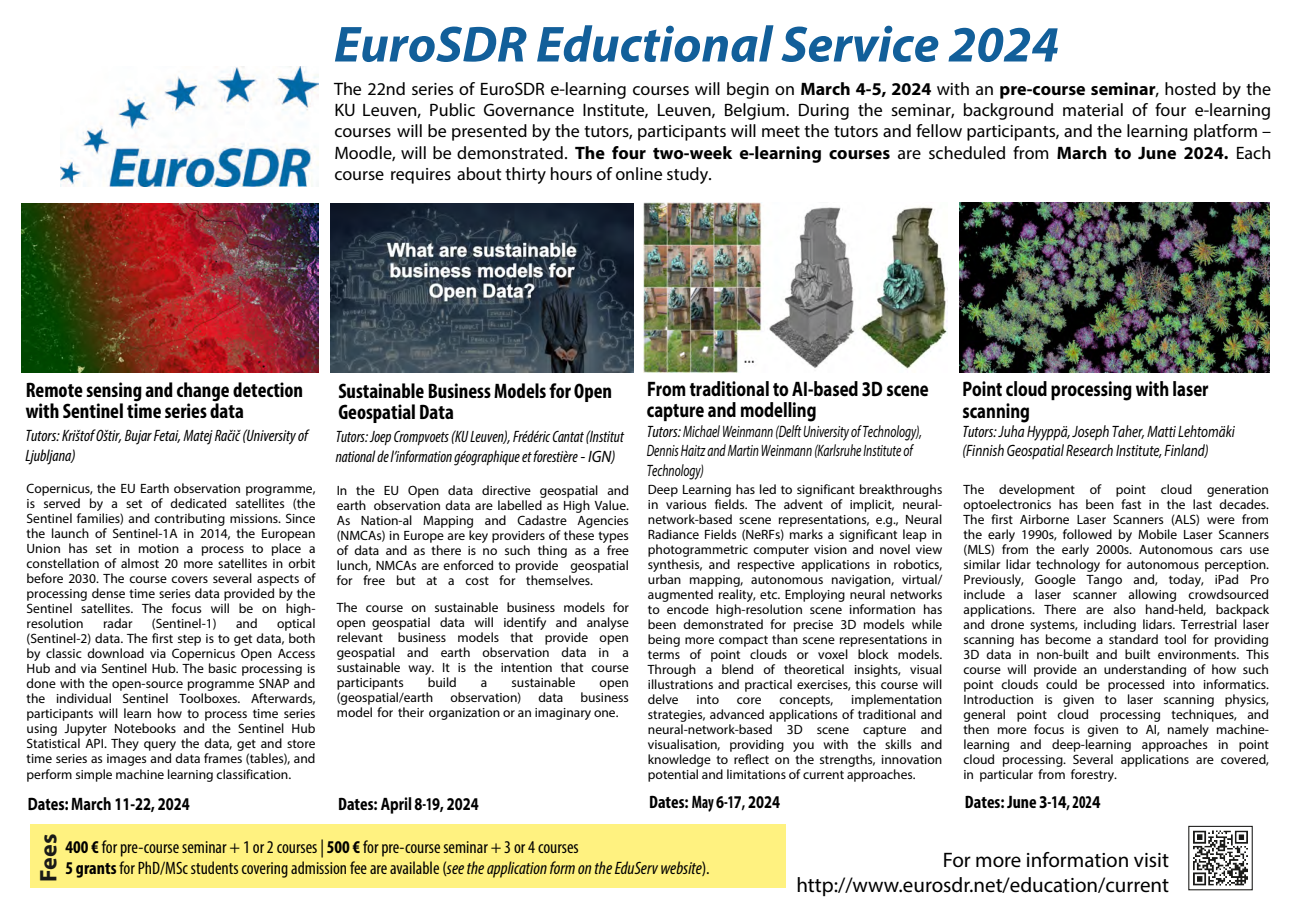
<style>
.page{position:relative;width:1290px;height:920px;background:#fff}
.page>*{position:absolute;margin:0;border:0;box-sizing:border-box;transform-origin:0 0}
.t1{font:italic 700 51px "Myriad Pro";color:#125f9a}
.t2{font:700 24px "Myriad Pro";color:#1a1a18}
.t3{font:700 condensed 21px/21px "Myriad Pro";color:#000}
.t4{font:700 21px/21px "Myriad Pro";color:#000;scale:.8 1}
.t5{font:21px/25.2px "Myriad Pro";color:#000;text-align:right}
.t6{font:18px/21.3px "Myriad Pro";color:#000;text-align:justify}
.t7{font:condensed 18px/21px "Myriad Pro";color:#000}
.t8{font:700 18px "Myriad Pro";color:#000;scale:.8 1}
.t9{font:700 condensed 18px "Myriad Pro";color:#000}
.t10{font:italic 16.5px/19.8px "Myriad Pro";color:#000;scale:.7 1}
.t11{font:italic condensed 16.5px/19.8px "Myriad Pro";color:#000;scale:.95 1}
.t12{font:italic 16.5px/19.8px "Myriad Pro";color:#000;scale:.8 1}
.t13{font:italic condensed 16.5px/19.8px "Myriad Pro";color:#000}
.t14{font:13.5px/15px "Myriad Pro";color:#000;text-align:justify}
.s1{font-weight:700}
.s2{font-stretch:normal}
.s3{font-stretch:condensed}
.s4{font-style:italic}
</style>
<div class="page">
<img style="left:60px;top:66px;width:258px;height:120px">
<div style="left:1188px;top:826px;width:65px;height:64px;border:1px solid #1a1a18"></div>
<svg style="left:1193px;top:830px;width:55px;height:56px"></svg>
<div style="left:30px;top:824px;width:755px;height:63px;background:#fff280"></div>
<img style="left:331px;top:204px;width:302px;height:168px">
<img style="left:22px;top:204px;width:296px;height:169px">
<img style="left:643px;top:203px;width:305px;height:169px">
<img style="left:959px;top:203px;width:310px;height:169px">
<h1 class="t1" style="left:334px;top:11px;width:727px">EuroSDR Eductional Service 2024</h1>
<p class="t6" style="left:334px;top:78px;width:939px">The 22nd series of EuroSDR e-learning courses will begin on <span class="s1">March 4-5, 2024</span> with an <span class="s1">pre-course seminar</span>, hosted by the KU Leuven, Public Governance Institute, Leuven, Belgium. During the seminar, background material of four e-learning courses will be presented by the tutors, participants will meet the tutors and fellow participants, and the learning platform – Moodle, will be demonstrated. <span class="s1">The four two-week e-learning courses</span> are scheduled from <span class="s1">March to June 2024.</span> Each course requires about thirty hours of online study.</p>
<h3 class="t3" style="left:26px;top:379px;width:279px">Remote sensing and change detection with Sentinel time series data</h3>
<p class="t13" style="left:25px;top:426px;width:284px">Tutors: Krištof Oštir, Bujar Fetai, Matej Račič (University of<br>Ljubljana)</p>
<p class="t14" style="left:27px;top:481px;width:290px">Copernicus, the EU Earth observation programme, is served by a set of dedicated satellites (the Sentinel families) and contributing missions. Since the launch of Sentinel-1A in 2014, the European Union has set in motion a process to place a constellation of almost 20 more satellites in orbit before 2030. The course covers several aspects of processing dense time series data provided by the Sentinel satellites. The focus will be on high&shy;resolution</p>
<p class="t14" style="left:27px;top:616px;width:290px;text-indent:250px">optical (Sentinel-2) data. The first step is to get data, both by classic download via Copernicus Open Access Hub and via Sentinel Hub. The basic processing is done with the open-source programme SNAP and the individual Sentinel Toolboxes. Afterwards, participants will learn how to process time series using Jupyter Notebooks and the Sentinel Hub Statistical API. They query the data, get and store time series as images and data frames (tables), and perform simple machine learning classification.</p>
<h3 class="t8" style="left:28px;top:792px;width:204px">Dates: March 11-22, 2024</h3>
<p class="t14" style="left:103px;top:616px;width:31px">radar</p>
<p class="t14" style="left:152px;top:616px;width:66px">(Sentinel-1)</p>
<p class="t14" style="left:236px;top:616px;width:23px">and</p>
<h3 class="t3" style="left:338px;top:380px;width:275px">Sustainable Business Models for Open<br>Geospatial Data</h3>
<p class="t11" style="left:336px;top:426px;width:305px">Tutors: Joep Crompvoets (KU Leuven), Frédéric Cantat (Institut national de l’information géographique et forestière <span class="s2">- IGN</span>)</p>
<p class="t14" style="left:337px;top:482px;width:294px">In the EU Open data directive geospatial and earth observation data are labelled as High Value.<br>As Nation-al Mapping and Cadastre Agencies (NMCAs) in Europe are key providers of these types of data and as there is no such thing as a free lunch, NMCAs are enforced to provide geospatial for free but at a cost for themselves.</p>
<p class="t14" style="left:337px;top:599px;width:294px">The course on sustainable business models for open geospatial data will identify and analyse relevant business models that provide open geospatial and earth observation data in a sustainable way. It is the intention that course participants</p>
<p class="t14" style="left:428px;top:674px;width:31px">build</p>
<p class="t14" style="left:481px;top:674px;width:8px">a</p>
<p class="t14" style="left:512px;top:674px;width:65px">sustainable</p>
<p class="t14" style="left:600px;top:674px;width:31px">open</p>
<p class="t14" style="left:337px;top:689px;width:98px">(geospatial/earth</p>
<p class="t14" style="left:450px;top:689px;width:72px">observation)</p>
<p class="t14" style="left:538px;top:689px;width:27px">data</p>
<p class="t14" style="left:337px;top:689px;width:294px;text-indent:244px">business model for their organization or an imaginary one.</p>
<h3 class="t8" style="left:338px;top:792px;width:177px"><span class="s3">Dates:</span> April 8<span class="s3">-1</span>9, 2024</h3>
<h3 class="t4" style="left:647px;top:378px;width:354px">From traditional to AI-based 3D scene capture and modelling</h3>
<p class="t10" style="left:647px;top:421px;width:394px"><span class="s3">Tutors:</span> Michael Weinmann (Delft University of Technology),<br>Dennis Haitz and Martin Weinmann (Karlsruhe Institute of<br>Technology)</p>
<p class="t14" style="left:648px;top:482px;width:296px">Deep Learning has led to significant breakthroughs in various fields. The advent of implicit, neural&shy;network-based scene representations, e.g., Neural Radiance Fields (NeRFs) marks a significant leap in photogrammetric computer vision and novel view synthesis, and respective applications in robotics, urban mapping, autonomous navigation, virtual/ augmented reality, etc. Employing neural networks to encode high-resolution scene information has been demonstrated for precise 3D models while being more compact than scene representations in terms of point clouds or voxel block models.<br>Through a blend of theoretical insights, visual illustrations and practical exercises, this course will delve</p>
<p class="t14" style="left:648px;top:691px;width:296px;text-indent:203px">implementation strategies, advanced applications of traditional and neural-network-based 3D scene capture and visualisation, providing you with the skills and knowledge to reflect on the strengths, innovation potential and limitations of current approaches.</p>
<h3 class="t9" style="left:649px;top:791px;width:132px">Dates: May <span class="s2">6</span>-1<span class="s2">7</span>, <span class="s2">2024</span></h3>
<p class="t14" style="left:696px;top:692px;width:24px">into</p>
<p class="t14" style="left:737px;top:692px;width:26px">core</p>
<p class="t14" style="left:779px;top:692px;width:56px">concepts,</p>
<h3 class="t4" style="left:962px;top:377px;width:309px;line-height:21.9px">Point cloud processing with laser scanning</h3>
<p class="t12" style="left:962px;top:421px;width:342px"><span class="s3">Tutors:</span> Juha Hyyppä, Joseph Taher, Matti Lehtomäki (Finnish Geospatial Research Institute, Finland)</p>
<p class="t14" style="left:963px;top:482px;width:307px">The development of point cloud generation optoelectronics has been fast in the last decades.<br>The first Airborne Laser Scanners (ALS) were from the early 1990s, followed by Mobile Laser Scanners (MLS) from the early 2000s. Autonomous cars use similar lidar technology for autonomous perception.<br>Previously, Google Tango and, today, iPad Pro include a laser scanner allowing crowdsourced applications. There are also hand-held, backpack and drone systems, including lidars. Terrestrial laser scanning has become a standard tool for providing 3D data in non-built and built environments. This course will provide an understanding of how such point clouds could be processed into informatics.<br>Introduction is given to laser scanning physics, general point cloud processing techniques, and then more focus is given to AI, namely machine&shy;learning and deep-learning approaches in point cloud processing. Several applications are covered, in particular from forestry.</p>
<h3 class="t9" style="left:965px;top:791px;width:137px">Dates: June <span class="s2">3</span>-1<span class="s2">4</span>, 202<span class="s2">4</span></h3>
<h2 class="t2" style="left:33px;top:882px;width:49px;rotate:-90deg">Fees</h2>
<h3 class="t7" style="left:65px;top:836px;width:646px"><span class="s1">400 €</span> for pre-course seminar + 1 or 2 courses | <span class="s1">500 €</span> for pre-course seminar + 3 or 4 courses<br><span class="s1">5 grants</span> for PhD/MSc students covering admission fee are available (<span class="s4">see the application form on the EduServ website</span>).</h3>
<h3 class="t5" style="left:796px;top:847px;width:374px">For more information visit http://www.eurosdr.net/education/current</h3>
</div>
